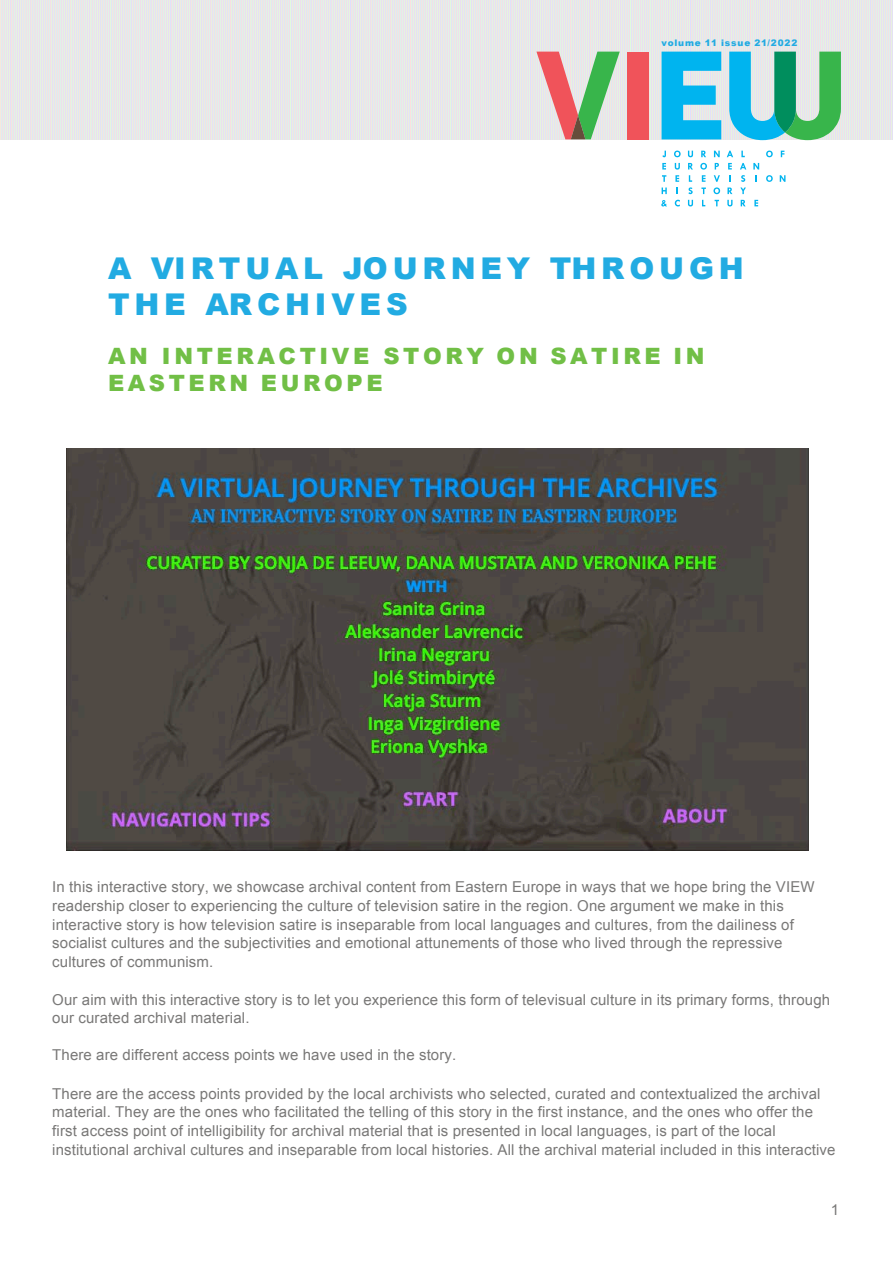
<style>
.page{position:relative;width:893px;height:1263px;background:#fff}
.page>*{position:absolute;margin:0;border:0;box-sizing:border-box;transform-origin:0 0}
.Chap_title{font:900 30px/36px "Arial";letter-spacing:.16em;color:#22abe2}
.Chap_title-2{font:900 22.5px/27px "Arial";letter-spacing:.16em;color:#71bf46}
.Body_text_next{font:15px/18.6px "Arial";letter-spacing:.01em;color:#797877}
.Body_text_first{font:900 9px "Arial";letter-spacing:.09em;color:#22abe2}
.s1{font-style:inherit}
</style>
<div class="page">
<img style="left:0;top:0;width:893px;height:140px">
<div style="left:627px;top:52px;width:22px;height:87px;background:#f0535a"></div>
<svg style="left:662px;top:52px;width:59px;height:87px;background:#38c0ed"></svg>
<svg style="left:729px;top:52px;width:112px;height:88px;background:#63c2ae"></svg>
<svg style="left:701px;top:151px;width:5px;height:6px"></svg>
<svg style="left:714px;top:151px;width:6px;height:6px"></svg>
<svg style="left:741px;top:151px;width:4px;height:6px"></svg>
<svg style="left:766px;top:151px;width:7px;height:6px"></svg>
<svg style="left:781px;top:151px;width:3px;height:6px"></svg>
<svg style="left:715px;top:163px;width:4px;height:6px"></svg>
<svg style="left:740px;top:163px;width:6px;height:6px"></svg>
<svg style="left:753px;top:163px;width:6px;height:6px"></svg>
<svg style="left:700px;top:163px;width:7px;height:19px"></svg>
<svg style="left:741px;top:175px;width:4px;height:7px"></svg>
<svg style="left:766px;top:175px;width:7px;height:7px"></svg>
<svg style="left:780px;top:175px;width:5px;height:7px"></svg>
<svg style="left:701px;top:188px;width:5px;height:6px"></svg>
<svg style="left:713px;top:175px;width:7px;height:19px"></svg>
<svg style="left:740px;top:188px;width:6px;height:6px"></svg>
<svg style="left:702px;top:200px;width:3px;height:6px"></svg>
<svg style="left:715px;top:200px;width:4px;height:6px"></svg>
<svg style="left:741px;top:200px;width:5px;height:6px"></svg>
<svg style="left:754px;top:200px;width:4px;height:6px"></svg>
<svg style="left:662px;top:151px;width:4px;height:6px"></svg>
<svg style="left:662px;top:163px;width:4px;height:6px"></svg>
<svg style="left:662px;top:175px;width:4px;height:7px"></svg>
<svg style="left:662px;top:188px;width:5px;height:6px"></svg>
<svg style="left:661px;top:200px;width:6px;height:6px"></svg>
<svg style="left:674px;top:151px;width:7px;height:6px"></svg>
<svg style="left:675px;top:163px;width:5px;height:19px"></svg>
<svg style="left:675px;top:200px;width:5px;height:6px"></svg>
<svg style="left:688px;top:151px;width:5px;height:6px"></svg>
<svg style="left:688px;top:163px;width:5px;height:6px"></svg>
<svg style="left:688px;top:175px;width:5px;height:19px"></svg>
<svg style="left:688px;top:200px;width:5px;height:6px"></svg>
<svg style="left:727px;top:151px;width:6px;height:6px"></svg>
<svg style="left:728px;top:163px;width:4px;height:6px"></svg>
<svg style="left:729px;top:175px;width:2px;height:7px"></svg>
<svg style="left:727px;top:188px;width:5px;height:6px"></svg>
<svg style="left:727px;top:200px;width:5px;height:6px"></svg>
<svg style="left:536px;top:52px;width:84px;height:87px;background:#beb69f"></svg>
<img style="left:66px;top:449px;width:743px;height:402px">
<p class="Body_text_first" style="left:661px;top:37px;width:137px">volume 11 issue 21/2022</p>
<p class="Chap_title" style="left:108px;top:249px;width:637px">A VIRTUAL JOURNEY THROUGH<br>THE ARCHIVES</p>
<p class="Chap_title-2" style="left:108px;top:341px;width:598px">AN INTERACTIVE STORY ON SATIRE IN<br>EASTERN EUROPE</p>
<p class="Body_text_next" style="left:52px;top:878px;width:764px">In this interactive story, we showcase archival content from Eastern Europe in ways that we hope bring the VIEW readership closer to experiencing the culture of television satire in the region. <span class="s1">O</span>ne argument we make in this interactive story is how television satire is inseparable from local languages and cultures, from the dailiness of socialist cultures and the subjectivities and emotional attunements of those who lived through the repressive cultures of communism.</p>
<p class="Body_text_next" style="left:52px;top:991px;width:779px;line-height:18px"><span class="s1">O</span>ur aim with this interactive story is to let you experience this form of televisual culture in its primary forms, through our curated archival material.</p>
<p class="Body_text_next" style="left:52px;top:1046px;width:406px">There are different access points we have used in the story.</p>
<p class="Body_text_next" style="left:52px;top:1084px;width:785px">There are the access points provided by the local archivists who selected, curated and contextualized the archival material. They are the ones who facilitated the telling of this story in the first instance, and the ones who offer the first access point of intelligibility for archival material that is presented in local languages, is part of the local institutional archival cultures and inseparable from local histories. All the archival material included in this interactive</p>
<p class="Body_text_next" style="left:831px;top:1201px;width:10px">1</p>
</div>
